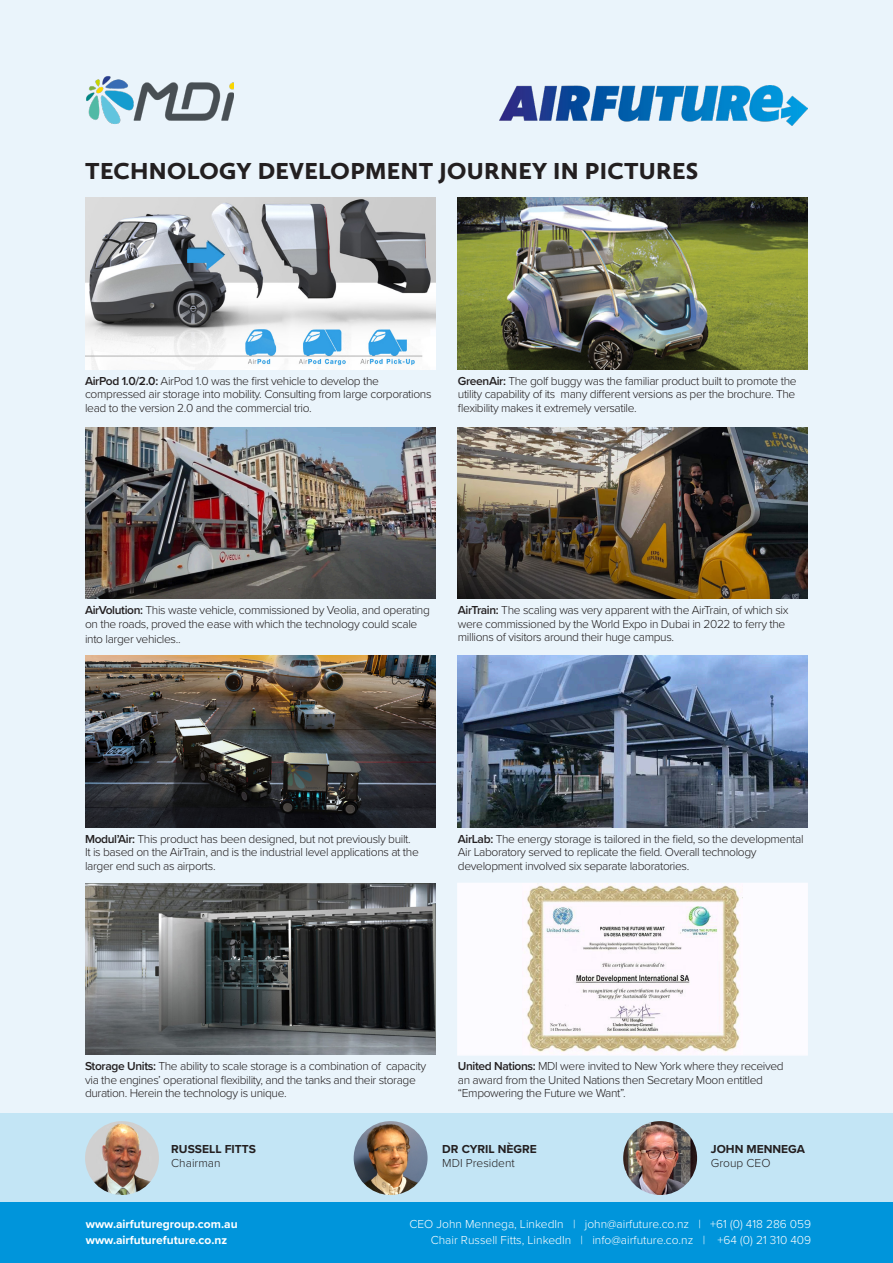
<style>
.page{position:relative;width:893px;height:1263px;background:#eaf4fb}
.page>*{position:absolute;margin:0;border:0;box-sizing:border-box;transform-origin:0 0}
.Subheader{font:900 24px "Calluna Sans";letter-spacing:.015em;color:#231f20}
.Body{font:300 12px/13.5px "Proxima Nova";letter-spacing:-.03em;color:#231f20}
.t1{font:300 12px "Proxima Nova";color:#fff}
.t2{font:700 12px "Proxima Nova";color:#fff}
.t3{font:700 12px "Proxima Nova";color:#231f20}
.Body-2{font:300 12px "Proxima Nova";color:#231f20}
.s1{font-weight:600}
</style>
<div class="page">
<div style="left:0;top:1113px;width:893px;height:90px;background:#c3e5f5"></div>
<img style="left:623px;top:1121px;width:74px;height:74px;border-radius:37px">
<img style="left:499px;top:85px;width:309px;height:40px">
<img style="left:86px;top:76px;width:148px;height:48px">
<img style="left:86px;top:198px;width:349px;height:171px">
<img style="left:86px;top:427px;width:349px;height:172px">
<img style="left:86px;top:656px;width:349px;height:171px">
<img style="left:86px;top:883px;width:349px;height:172px">
<img style="left:458px;top:198px;width:349px;height:171px">
<img style="left:458px;top:427px;width:349px;height:172px">
<img style="left:458px;top:656px;width:349px;height:171px">
<div style="left:457px;top:883px;width:351px;height:173px;background:#fcfbff"></div>
<img style="left:85px;top:1121px;width:74px;height:74px;border-radius:37px">
<img style="left:354px;top:1121px;width:74px;height:74px;border-radius:37px">
<img style="left:522px;top:883px;width:221px;height:171px">
<div style="left:0;top:1203px;width:893px;height:60px;background:#0095db"></div>
<p class="Subheader" style="left:85px;top:155px;width:615px">TECHNOLOGY DEVELOPMENT JOURNEY IN PICTURES</p>
<p class="Body" style="left:85px;top:373px;width:348px"><span class="s1">AirPod 1.0/2.0:</span> AirPod 1.0 was the first vehicle to develop the compressed air storage into mobility. Consulting from large corporations lead to the version 2.0 and the commercial trio.</p>
<p class="Body" style="left:458px;top:373px;width:340px;text-align:justify"><span class="s1">GreenAir:</span> The golf buggy was the familiar product built to promote the utility capability of its many different versions as per the brochure. The flexibility makes it extremely versatile.</p>
<p class="Body" style="left:85px;top:603px;width:346px"><span class="s1">AirVolution:</span> This waste vehicle, commissioned by Veolia, and operating on the roads, proved the ease with which the technology could scale</p>
<p class="Body" style="left:85px;top:631px;width:97px">into larger vehicles..</p>
<p class="Body" style="left:458px;top:603px;width:332px"><span class="s1">AirTrain:</span> The scaling was very apparent with the AirTrain, of which six were commissioned by the World Expo in Dubai in 2022 to ferry the millions of visitors around their huge campus.</p>
<p class="Body" style="left:85px;top:831px;width:335px"><span class="s1">Modul’Air:</span> This product has been designed, but not previously built.<br>It is based on the AirTrain, and is the industrial level applications at the larger end such as airports.</p>
<p class="Body" style="left:458px;top:831px;width:347px"><span class="s1">AirLab:</span> The energy storage is tailored in the field, so the developmental<br>Air Laboratory served to replicate the field. Overall technology development involved six separate laboratories.</p>
<p class="Body" style="left:85px;top:1059px;width:343px"><span class="s1">Storage Units:</span> The ability to scale storage is a combination of capacity via the engines’ operational flexibility, and the tanks and their storage duration. Herein the technology is unique.</p>
<p class="Body" style="left:458px;top:1059px;width:327px"><span class="s1">United Nations:</span> MDI were invited to New York where they received an award from the United Nations then Secretary Moon entitled “Empowering the Future we Want”.</p>
<p class="t3" style="left:171px;top:1140px;width:86px">RUSSELL FITTS</p>
<p class="Body-2" style="left:171px;top:1154px;width:51px">Chairman</p>
<p class="t3" style="left:442px;top:1140px;width:96px">DR CYRIL NÈGRE</p>
<p class="Body-2" style="left:442px;top:1154px;width:74px">MDI President</p>
<p class="t3" style="left:711px;top:1140px;width:96px">JOHN MENNEGA</p>
<p class="Body-2" style="left:711px;top:1154px;width:61px">Group CEO</p>
<p class="t2" style="left:86px;top:1215px;width:153px">www.airfuturegroup.com.au</p>
<p class="t2" style="left:86px;top:1231px;width:143px">www.airfuturefuture.co.nz</p>
<p class="t1" style="left:409px;top:1215px;width:403px">CEO John Mennega, LinkedIn | john@airfuture.co.nz | +61 (0) 418 286 059</p>
<p class="t1" style="left:431px;top:1231px;width:382px">Chair Russell Fitts, LinkedIn | info@airfuture.co.nz | +64 (0) 21 310 409</p>
</div>
